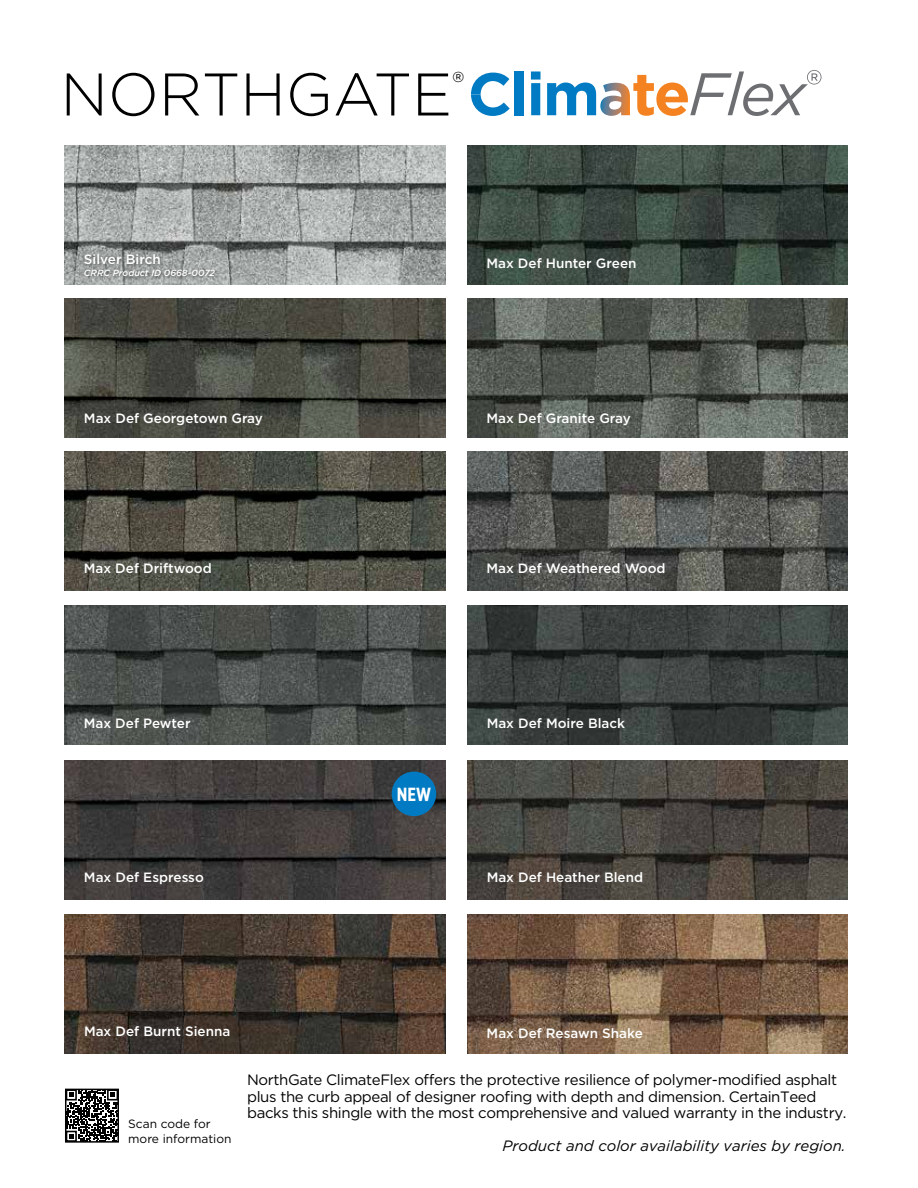
<style>
.page{position:relative;width:918px;height:1188px;background:#fff}
.page>*{position:absolute;margin:0;border:0;box-sizing:border-box;transform-origin:0 0}
.t1{font:300 60px "Gotham";color:#000}
.t2{font:700 19.05px "Gotham X Narrow";color:#fff}
.t3{font:15px/16.5px "Gotham";letter-spacing:-.025em;color:#000}
.t4{font:italic 15px "Gotham";color:#000}
.t5{font:500 13.5px "Gotham";color:#fff}
.t6{font:12px/14.4px "Gotham";color:#000}
.t7{font:italic 500 9px "Gotham";color:#fff}
</style>
<div class="page">
<img style="left:468px;top:299px;width:380px;height:138px">
<img style="left:65px;top:299px;width:380px;height:138px">
<img style="left:65px;top:915px;width:380px;height:138px">
<img style="left:468px;top:915px;width:380px;height:138px">
<img style="left:65px;top:451px;width:380px;height:139px">
<img style="left:468px;top:451px;width:380px;height:139px">
<img style="left:468px;top:606px;width:380px;height:139px">
<img style="left:65px;top:606px;width:380px;height:139px">
<img style="left:468px;top:146px;width:380px;height:138px">
<img style="left:65px;top:146px;width:380px;height:138px">
<div style="left:83px;top:253px;width:136px;height:27px;background:#000;opacity:.4"></div>
<svg style="left:471px;top:73px;width:39px;height:43px"></svg>
<div style="left:515px;top:71px;width:9px;height:44px;background:#007bc3"></div>
<svg style="left:531px;top:71px;width:10px;height:44px"></svg>
<svg style="left:547px;top:70px;width:274px;height:46px"></svg>
<svg style="left:68px;top:1092px;width:48px;height:48px"></svg>
<div style="left:65px;top:1089px;width:54px;height:54px;border:2px solid #000"></div>
<img style="left:468px;top:760px;width:380px;height:139px">
<img style="left:65px;top:760px;width:380px;height:139px">
<div style="left:392px;top:772px;width:44px;height:44px;background:#007bc3;border-radius:50%"></div>
<h1 class="t1" style="left:60px;top:56px;width:406px">NORTHGATE<sup>®</sup></h1>
<p class="t5" style="left:84px;top:250px;width:78px">Silver Birch</p>
<p class="t5" style="left:486px;top:254px;width:152px">Max Def Hunter Green</p>
<p class="t7" style="left:84px;top:267px;width:133px">CRRC Product ID 0668-0072</p>
<p class="t5" style="left:84px;top:410px;width:181px">Max Def Georgetown Gray</p>
<p class="t5" style="left:486px;top:410px;width:146px">Max Def Granite Gray</p>
<p class="t5" style="left:84px;top:560px;width:130px">Max Def Driftwood</p>
<p class="t5" style="left:486px;top:560px;width:181px">Max Def Weathered Wood</p>
<p class="t5" style="left:84px;top:714px;width:108px">Max Def Pewter</p>
<p class="t5" style="left:487px;top:714px;width:140px">Max Def Moire Black</p>
<p class="t2" style="left:397px;top:783px;width:36px">NEW</p>
<p class="t5" style="left:84px;top:869px;width:121px">Max Def Espresso</p>
<p class="t5" style="left:487px;top:869px;width:158px">Max Def Heather Blend</p>
<p class="t5" style="left:84px;top:1023px;width:148px">Max Def Burnt Sienna</p>
<p class="t5" style="left:487px;top:1024px;width:158px">Max Def Resawn Shake</p>
<p class="t6" style="left:128px;top:1117px;width:105px">Scan code for more information</p>
<p class="t3" style="left:247px;top:1071px;width:601px">NorthGate ClimateFlex offers the protective resilience of polymer-modified asphalt plus the curb appeal of designer roofing with depth and dimension. CertainTeed backs this shingle with the most comprehensive and valued warranty in the industry.</p>
<p class="t4" style="left:502px;top:1136px;width:345px">Product and color availability varies by region.</p>
</div>
